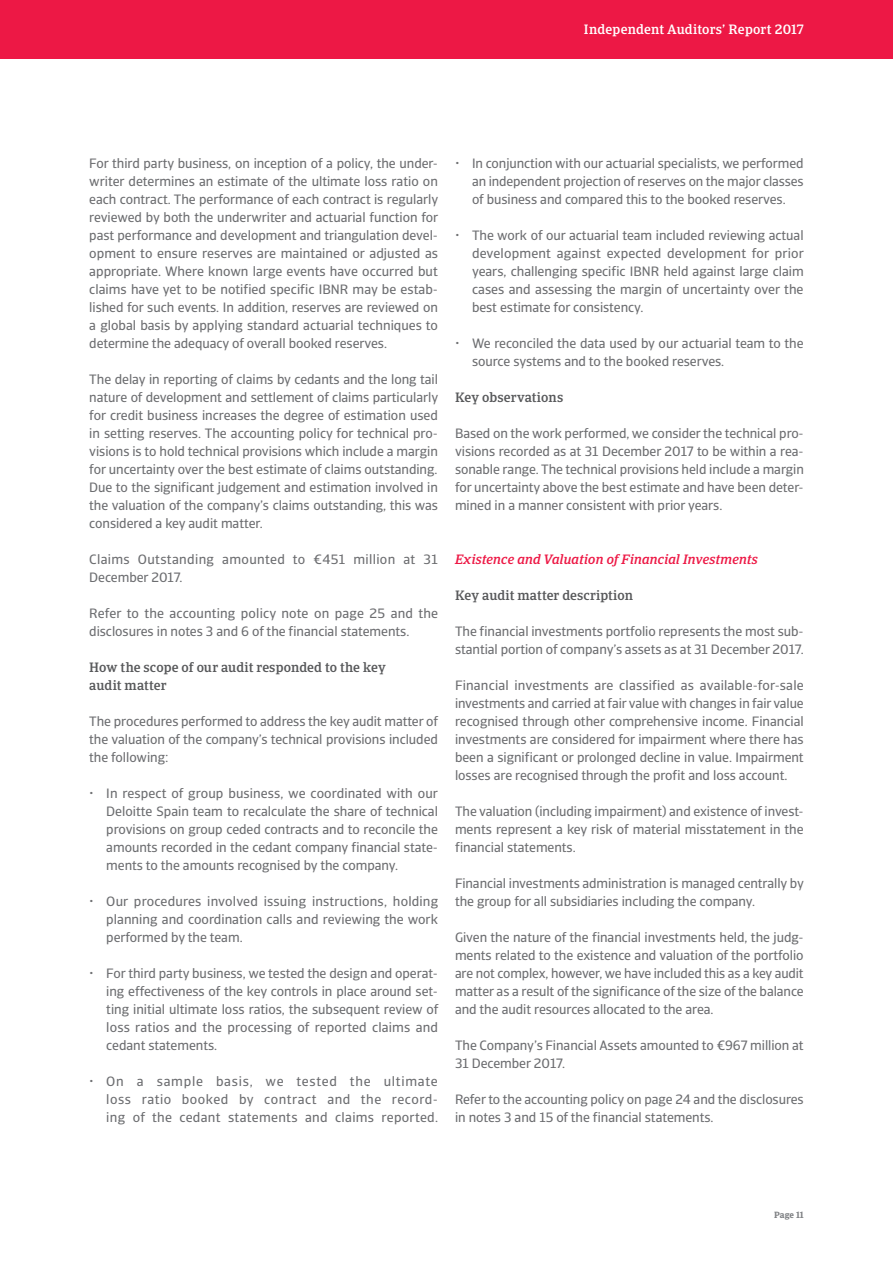
<style>
.page{position:relative;width:893px;height:1263px;background:#fff}
.page>*{position:absolute;margin:0;border:0;box-sizing:border-box;transform-origin:0 0}
.t1{font:13.5px/18px "Catalana Sans";letter-spacing:-.005em;color:#6c6d70;text-align:justify}
.t2{font:500 13.5px/18px "Catalana";letter-spacing:.005em;color:#57585a}
.t3{font:13.5px/18px "Catalana Sans";letter-spacing:.025em;color:#6c6d70}
.t4{font:italic 500 13.5px "Catalana";letter-spacing:.005em;color:#ed1845}
.t5{font:500 13.5px "Catalana";letter-spacing:.015em;color:#fff}
.t6{font:700 9px "Catalana";letter-spacing:-.005em;color:#808285}
</style>
<div class="page">
<div style="left:0;top:0;width:893px;height:59px;background:#ed1845"></div>
<p class="t5" style="left:584px;top:22px;width:221px">Independent Auditors’ Report 2017</p>
<p class="t1" style="left:89px;top:154px;width:350px">For third party business, on inception of a policy, the under&shy;writer determines an estimate of the ultimate loss ratio on each contract. The performance of each contract is regularly reviewed by both the underwriter and actuarial function for past performance and development and triangulation devel&shy;opment to ensure reserves are maintained or adjusted as appropriate. Where known large events have occurred but claims have yet to be notified specific IBNR may be estab&shy;lished for such events. In addition, reserves are reviewed on a global basis by applying standard actuarial techniques to determine the adequacy of overall booked reserves.</p>
<p class="t1" style="left:89px;top:370px;width:350px">The delay in reporting of claims by cedants and the long tail nature of development and settlement of claims particularly for credit business increases the degree of estimation used in setting reserves. The accounting policy for technical pro&shy;visions is to hold technical provisions which include a margin for uncertainty over the best estimate of claims outstanding.<br>Due to the significant judgement and estimation involved in the valuation of the company’s claims outstanding, this was considered a key audit matter.</p>
<p class="t3" style="left:89px;top:550px;width:350px">Claims Outstanding amounted to €451 million at 31<br>December 2017.</p>
<p class="t1" style="left:89px;top:604px;width:350px">Refer to the accounting policy note on page 25 and the disclosures in notes 3 and 6 of the financial statements.</p>
<p class="t2" style="left:89px;top:658px;width:298px">How the scope of our audit responded to the key audit matter</p>
<p class="t1" style="left:89px;top:712px;width:350px">The procedures performed to address the key audit matter of the valuation of the company’s technical provisions included the following:</p>
<p class="t1" style="left:106px;top:784px;width:333px;text-indent:-17px">• In respect of group business, we coordinated with our Deloitte Spain team to recalculate the share of technical provisions on group ceded contracts and to reconcile the amounts recorded in the cedant company financial state&shy;ments to the amounts recognised by the company.</p>
<p class="t1" style="left:106px;top:892px;width:333px;text-indent:-17px">• Our procedures involved issuing instructions, holding planning and coordination calls and reviewing the work performed by the team.</p>
<p class="t1" style="left:106px;top:964px;width:334px;text-indent:-17px">• For third party business, we tested the design and operat&shy;ing effectiveness of the key controls in place around set&shy;ting initial ultimate loss ratios, the subsequent review of loss ratios and the processing of reported claims and cedant statements.</p>
<p class="t1" style="left:106px;top:1072px;width:333px;text-indent:-17px">• On a sample basis, we tested the ultimate loss ratio booked by contract and the record&shy;ing of the cedant statements and claims reported.</p>
<p class="t1" style="left:472px;top:154px;width:333px;text-indent:-17px">• In conjunction with our actuarial specialists, we performed an independent projection of reserves on the major classes of business and compared this to the booked reserves.</p>
<p class="t1" style="left:472px;top:226px;width:333px;text-indent:-17px">• The work of our actuarial team included reviewing actual development against expected development for prior years, challenging specific IBNR held against large claim cases and assessing the margin of uncertainty over the best estimate for consistency.</p>
<p class="t1" style="left:472px;top:334px;width:333px;text-indent:-17px">• We reconciled the data used by our actuarial team to the source systems and to the booked reserves.</p>
<p class="t2" style="left:455px;top:388px;width:110px">Key observations</p>
<p class="t1" style="left:455px;top:424px;width:350px">Based on the work performed, we consider the technical pro&shy;visions recorded as at 31 December 2017 to be within a rea&shy;sonable range. The technical provisions held include a margin for uncertainty above the best estimate and have been deter&shy;mined in a manner consistent with prior years.</p>
<p class="t4" style="left:455px;top:551px;width:304px">Existence and Valuation of Financial Investments</p>
<p class="t2" style="left:455px;top:586px;width:180px">Key audit matter description</p>
<p class="t1" style="left:455px;top:622px;width:350px">The financial investments portfolio represents the most sub&shy;stantial portion of company’s assets as at 31 December 2017.</p>
<p class="t1" style="left:455px;top:676px;width:350px">Financial investments are classified as available-for-sale investments and carried at fair value with changes in fair value recognised through other comprehensive income. Financial investments are considered for impairment where there has been a significant or prolonged decline in value. Impairment losses are recognised through the profit and loss account.</p>
<p class="t1" style="left:455px;top:802px;width:350px">The valuation (including impairment) and existence of invest&shy;ments represent a key risk of material misstatement in the financial statements.</p>
<p class="t1" style="left:455px;top:874px;width:350px">Financial investments administration is managed centrally by the group for all subsidiaries including the company.</p>
<p class="t1" style="left:455px;top:928px;width:350px">Given the nature of the financial investments held, the judg&shy;ments related to the existence and valuation of the portfolio are not complex, however, we have included this as a key audit matter as a result of the significance of the size of the balance and the audit resources allocated to the area.</p>
<p class="t1" style="left:455px;top:1036px;width:350px">The Company’s Financial Assets amounted to €967 million at<br>31 December 2017.</p>
<p class="t1" style="left:455px;top:1090px;width:350px">Refer to the accounting policy on page 24 and the disclosures in notes 3 and 15 of the financial statements.</p>
<p class="t6" style="left:774px;top:1209px;width:31px">Page 11</p>
</div>
